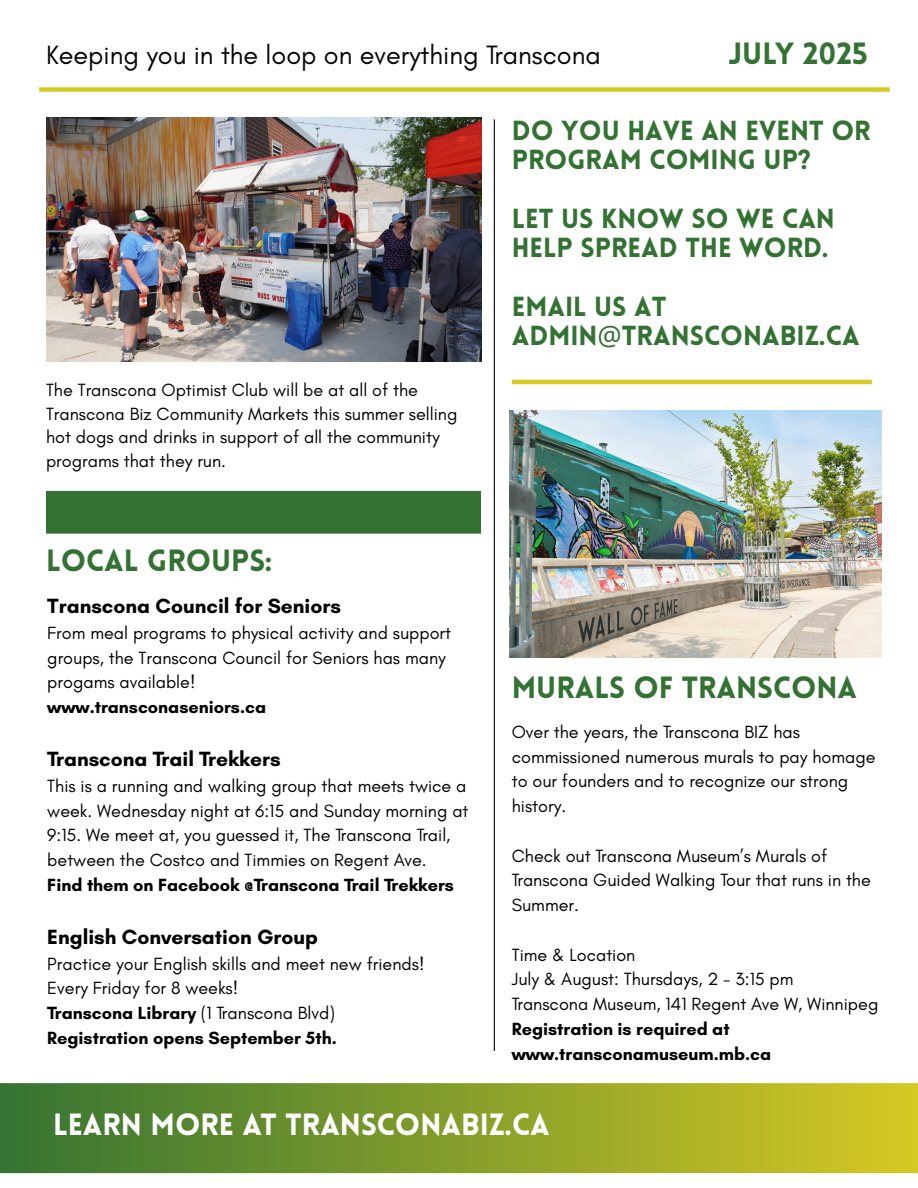
<style>
.page{position:relative;width:918px;height:1188px;background:#fff}
.page>*{position:absolute;margin:0;border:0;box-sizing:border-box;transform-origin:0 0}
.t1{font:900 30px "Lovelo";color:#337233}
.t2{font:900 30px "Lovelo";color:#fff}
.t3{font:900 27px/29.2px "Lovelo";color:#337233}
.t4{font:27px "Glacial Indifference";color:#060606}
.t5{font:700 21px "Glacial Indifference";color:#000}
.t6{font:18px/24.8px "Glacial Indifference";color:#000}
.t7{font:700 18px/24.8px "Glacial Indifference";color:#000}
.s1{font-weight:700}
.s2{font-family:"Noto Sans";font-weight:400}
</style>
<div class="page">
<div style="left:46px;top:491px;width:435px;height:43px;background:#337233"></div>
<hr style="left:512px;top:380px;width:360px;height:4px;background:#d9ca23">
<div style="left:0;top:1083px;width:918px;height:90px;background:linear-gradient(to right,#357333,#d6c823)"></div>
<hr style="left:494px;top:119px;width:1px;height:932px;background:#060606">
<img style="left:510px;top:410px;width:371px;height:248px">
<img style="left:46px;top:118px;width:435px;height:244px">
<div style="left:39px;top:87px;width:851px;height:5px;background:#d9ca23"></div>
<h2 class="t4" style="left:46px;top:38px;width:556px">Keeping you in the loop on everything Transcona</h2>
<h1 class="t1" style="left:728px;top:41px;width:141px">JULY 2025</h1>
<p class="t6" style="left:46px;top:378px;width:413px;line-height:23.7px">The Transcona Optimist Club will be at all of the Transcona Biz Community Markets this summer selling hot dogs and drinks in support of all the community programs that they run.</p>
<h1 class="t1" style="left:46px;top:549px;width:228px">LOCAL GROUPS:</h1>
<p class="t5" style="left:47px;top:593px;width:295px">Transcona Council for Seniors</p>
<p class="t6" style="left:47px;top:620px;width:405px">From meal programs to physical activity and support groups, the Transcona Council for Seniors has many progams available!</p>
<p class="t7" style="left:47px;top:694px;width:220px">www.transconaseniors.ca</p>
<p class="t5" style="left:47px;top:746px;width:235px">Transcona Trail Trekkers</p>
<p class="t6" style="left:47px;top:773px;width:423px">This is a running and walking group that meets twice a week. Wednesday night at 6:15 and Sunday morning at 9:15. We meet at, you guessed it, The Transcona Trail, between the Costco and Timmies on Regent Ave.</p>
<p class="t7" style="left:47px;top:872px;width:408px">Find them on Facebook @Transcona Trail Trekkers</p>
<p class="t5" style="left:47px;top:924px;width:272px">English Conversation Group</p>
<p class="t6" style="left:47px;top:951px;width:379px">Practice your English skills and meet new friends!<br>Every Friday for 8 weeks!<br><span class="s1">Transcona Library</span> (1 Transcona Blvd)<br><span class="s1">Registration opens September 5th.</span></p>
<h2 class="t3" style="left:512px;top:119px;width:361px">DO YOU HAVE AN EVENT OR<br>PROGRAM COMING UP?</h2>
<h2 class="t3" style="left:512px;top:207px;width:325px">LET US KNOW SO WE CAN<br>HELP SPREAD THE WORD.</h2>
<h2 class="t3" style="left:512px;top:294px;width:349px">EMAIL US AT<br>ADMIN<span class="s2">@</span>TRANSCONABIZ.CA</h2>
<h1 class="t1" style="left:512px;top:676px;width:347px">MURALS OF TRANSCONA</h1>
<p class="t6" style="left:512px;top:719px;width:365px">Over the years, the Transcona BIZ has commissioned numerous murals to pay homage to our founders and to recognize our strong history.</p>
<p class="t6" style="left:512px;top:843px;width:361px">Check out Transcona Museum’s Murals of<br>Transcona Guided Walking Tour that runs in the<br>Summer.</p>
<p class="t6" style="left:512px;top:942px;width:368px">Time &amp; Location<br>July &amp; August: Thursdays, 2 - 3:15 pm<br>Transcona Museum, 141 Regent Ave W, Winnipeg</p>
<p class="t7" style="left:512px;top:1016px;width:261px">Registration is required at www.transconamuseum.mb.ca</p>
<h1 class="t2" style="left:53px;top:1113px;width:498px">LEARN MORE AT TRANSCONABIZ.CA</h1>
</div>
